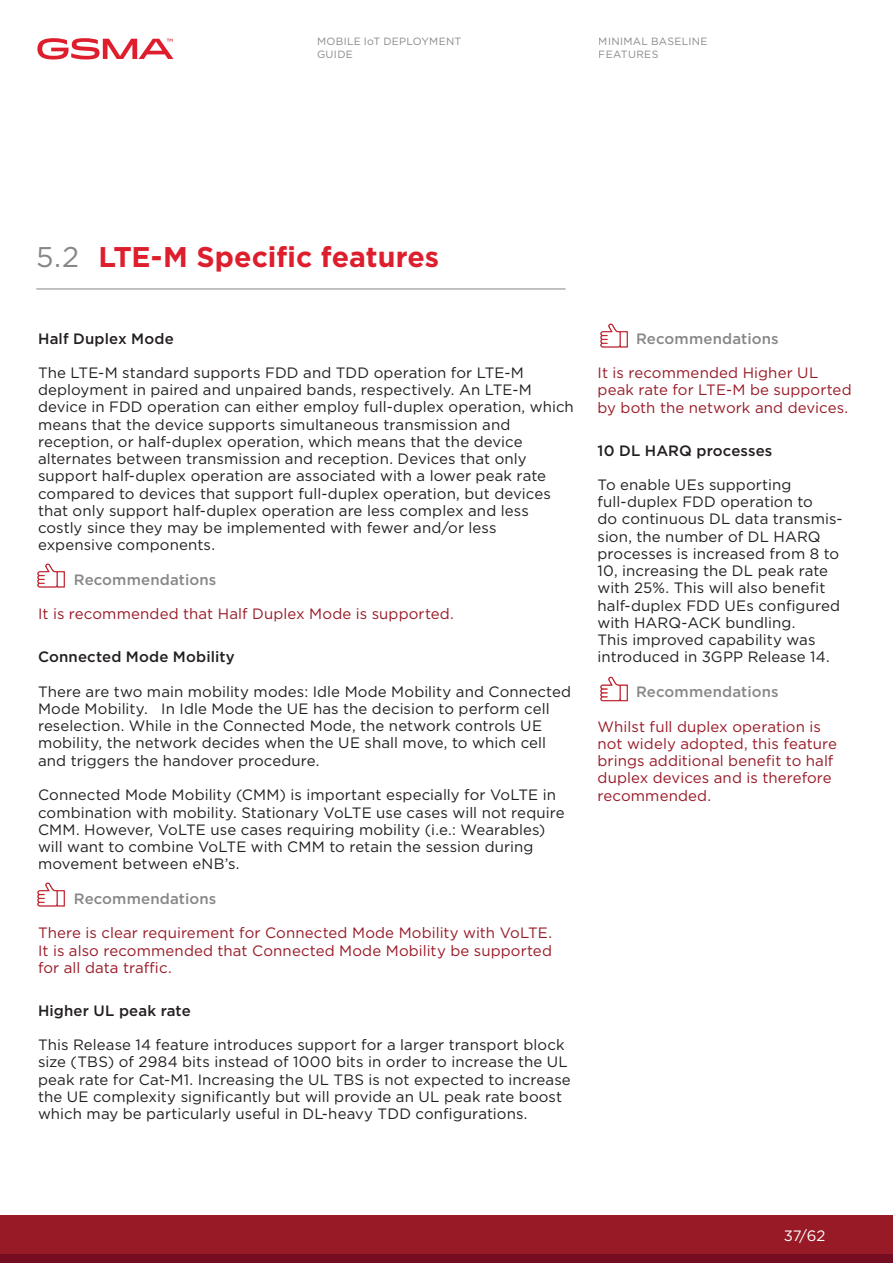
<style>
.page{position:relative;width:893px;height:1263px;background:#fff}
.page>*{position:absolute;margin:0;border:0;box-sizing:border-box;transform-origin:0 0}
.t1{font:700 28.5px "Gotham";color:#dd1e2d}
.t2{font:15px/17.2px "Gotham";letter-spacing:.005em;color:#231f20}
.t3{font:15px/17.2px "Gotham";letter-spacing:.005em;color:#981a27}
.t4{font:500 15px "Gotham";letter-spacing:.01em;color:#231f20}
.t5{font:500 15px "Gotham";letter-spacing:.01em;color:#888787}
.t6{font:15px "Gotham";color:#fff}
.t7{font:10.5px/12.6px "Gotham";letter-spacing:.03em;color:#888787}
.s1{font-weight:400;color:#888787}
</style>
<div class="page">
<svg style="left:37px;top:38px;width:136px;height:21px"></svg>
<hr style="left:36px;top:289px;width:530px;height:1px;background:#888787">
<img style="left:37px;top:563px;width:28px;height:25px">
<img style="left:37px;top:882px;width:28px;height:25px">
<img style="left:600px;top:323px;width:28px;height:25px">
<img style="left:600px;top:676px;width:28px;height:26px">
<div style="left:0;top:1215px;width:893px;height:39px;background:#981a27"></div>
<div style="left:0;top:1254px;width:893px;height:9px;background:#750d21"></div>
<p class="t7" style="left:317px;top:35px;width:146px">MOBILE IoT DEPLOYMENT<br>GUIDE</p>
<p class="t7" style="left:599px;top:35px;width:110px">MINIMAL BASELINE<br>FEATURES</p>
<h1 class="t1" style="left:36px;top:238px;width:405px"><span class="s1">5.2</span> LTE-M Specific features</h1>
<p class="t4" style="left:38px;top:329px;width:137px">Half Duplex Mode</p>
<p class="t2" style="left:38px;top:364px;width:537px">The LTE-M standard supports FDD and TDD operation for LTE-M deployment in paired and unpaired bands, respectively. An LTE-M device in FDD operation can either employ full-duplex operation, which means that the device supports simultaneous transmission and reception, or half-duplex operation, which means that the device alternates between transmission and reception. Devices that only support half-duplex operation are associated with a lower peak rate compared to devices that support full-duplex operation, but devices that only support half-duplex operation are less complex and less costly since they may be implemented with fewer and/or less expensive components.</p>
<p class="t5" style="left:74px;top:570px;width:144px">Recommendations</p>
<p class="t3" style="left:38px;top:605px;width:417px">It is recommended that Half Duplex Mode is supported.</p>
<p class="t4" style="left:38px;top:647px;width:198px">Connected Mode Mobility</p>
<p class="t2" style="left:38px;top:682px;width:534px">There are two main mobility modes: Idle Mode Mobility and Connected Mode Mobility. In Idle Mode the UE has the decision to perform cell reselection. While in the Connected Mode, the network controls UE mobility, the network decides when the UE shall move, to which cell and triggers the handover procedure.</p>
<p class="t2" style="left:38px;top:786px;width:528px">Connected Mode Mobility (CMM) is important especially for VoLTE in combination with mobility. Stationary VoLTE use cases will not require CMM. However, VoLTE use cases requiring mobility (i.e.: Wearables) will want to combine VoLTE with CMM to retain the session during movement between eNB’s.</p>
<p class="t5" style="left:74px;top:889px;width:144px">Recommendations</p>
<p class="t3" style="left:38px;top:924px;width:515px;text-align:justify">There is clear requirement for Connected Mode Mobility with VoLTE.<br>It is also recommended that Connected Mode Mobility be supported for all data traffic.</p>
<p class="t4" style="left:38px;top:1001px;width:154px">Higher UL peak rate</p>
<p class="t2" style="left:38px;top:1036px;width:534px">This Release 14 feature introduces support for a larger transport block size (TBS) of 2984 bits instead of 1000 bits in order to increase the UL peak rate for Cat-M1. Increasing the UL TBS is not expected to increase the UE complexity significantly but will provide an UL peak rate boost which may be particularly useful in DL-heavy TDD configurations.</p>
<p class="t5" style="left:636px;top:329px;width:144px">Recommendations</p>
<p class="t3" style="left:598px;top:364px;width:256px">It is recommended Higher UL peak rate for LTE-M be supported by both the network and devices.</p>
<p class="t4" style="left:598px;top:441px;width:176px">10 DL HARQ processes</p>
<p class="t2" style="left:598px;top:476px;width:246px">To enable UEs supporting full-duplex FDD operation to<br>do continuous DL data transmis&shy;sion, the number of DL HARQ processes is increased from 8 to<br>10, increasing the DL peak rate with 25%. This will also benefit half-duplex FDD UEs configured with HARQ-ACK bundling.<br>This improved capability was introduced in 3GPP Release 14.</p>
<p class="t5" style="left:636px;top:682px;width:144px">Recommendations</p>
<p class="t3" style="left:598px;top:717px;width:241px">Whilst full duplex operation is not widely adopted, this feature brings additional benefit to half duplex devices and is therefore recommended.</p>
<p class="t6" style="left:784px;top:1226px;width:43px">37/62</p>
</div>
